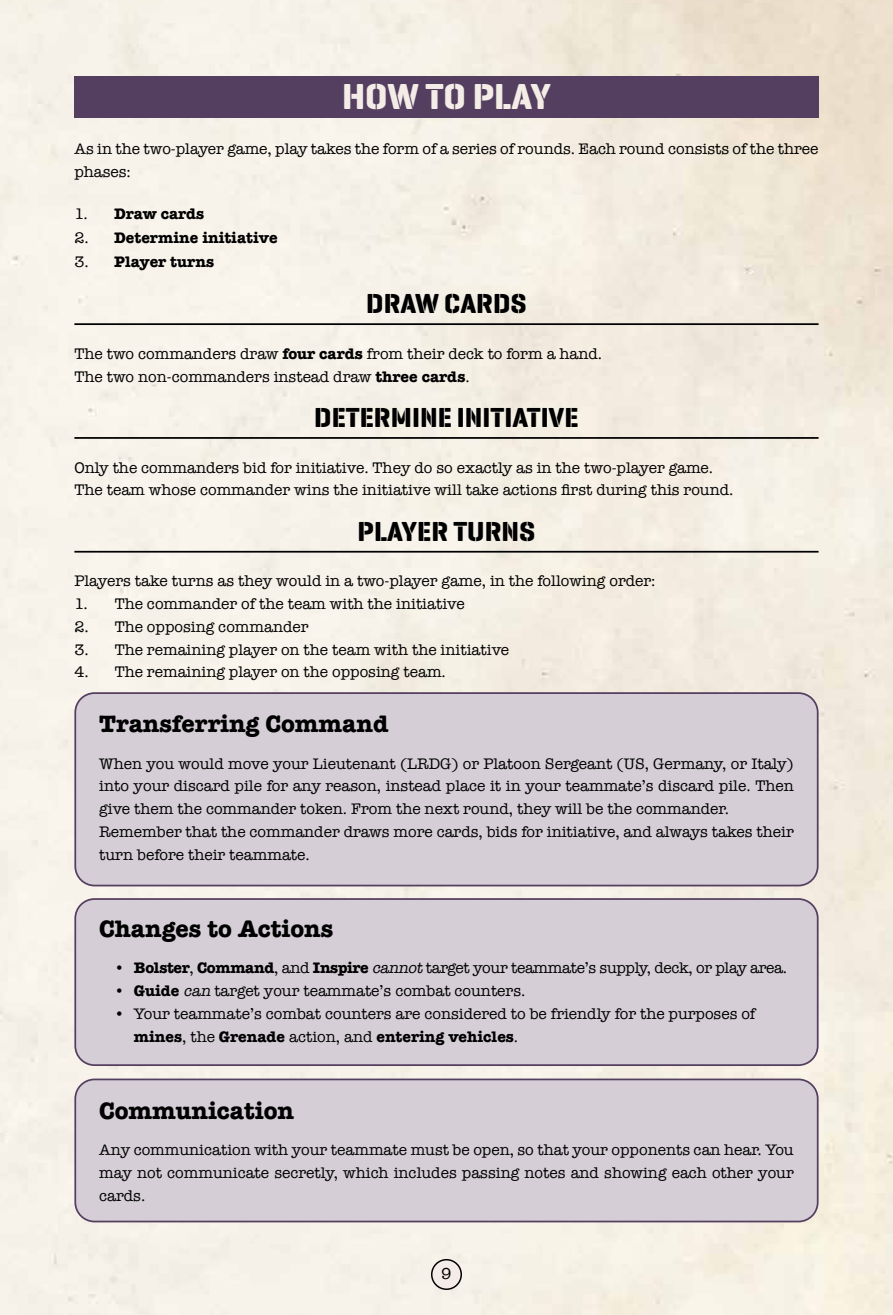
<style>
.page{position:relative;width:893px;height:1315px;background:#fff}
.page>*{position:absolute;margin:0;border:0;box-sizing:border-box;transform-origin:0 0}
.t1{font:700 36.75px "Geogrotesque Stencil B";letter-spacing:-.005em;color:#f4ede7}
.t2{font:700 28px "Geogrotesque Stencil B";color:#000}
.t3{font:700 24.5px "American Typewriter";color:#000}
.t4{font:16.45px "American Typewriter";color:#000}
.t5{font:15.75px/22.8px "American Typewriter";color:#000}
.t6{font:15.75px "American Typewriter";letter-spacing:-.02em;color:#000}
.t7{font:700 15.75px "American Typewriter";color:#000}
.s1{font-weight:400}
.s2{font-weight:700}
.s3{font-style:italic}
</style>
<div class="page">
<img style="left:0;top:0;width:893px;height:1315px">
<div style="left:432px;top:1259px;width:29px;height:30px;background:#f4ede7;border-radius:50%"></div>
<div style="left:431px;top:1259px;width:31px;height:31px;border:1px solid #000;border-radius:50%"></div>
<div style="left:75px;top:693px;width:743px;height:192px;background:#d5ced6;border-radius:19px"></div>
<div style="left:74px;top:692px;width:745px;height:194px;border:2px solid #553f60;border-radius:19px"></div>
<div style="left:75px;top:899px;width:743px;height:166px;background:#d5ced6;border-radius:19px"></div>
<div style="left:74px;top:898px;width:745px;height:168px;border:2px solid #553f60;border-radius:19px"></div>
<div style="left:75px;top:1079px;width:743px;height:142px;background:#d5ced6;border-radius:19px"></div>
<div style="left:74px;top:1078px;width:745px;height:144px;border:2px solid #553f60;border-radius:19px"></div>
<div style="left:74px;top:76px;width:745px;height:42px;background:#553f60"></div>
<hr style="left:74px;top:323px;width:745px;height:2px;background:#000">
<hr style="left:74px;top:437px;width:745px;height:2px;background:#000">
<hr style="left:74px;top:551px;width:745px;height:1px;background:#000">
<h1 class="t1" style="left:342px;top:73px;width:210px">HOW TO PLAY</h1>
<p class="t5" style="left:74px;top:137px;width:746px">As in the two-player game, play takes the form of a series of rounds. Each round consists of the three phases:</p>
<p class="t7" style="left:74px;top:200px;width:131px"><span class="s1">1.</span> Draw cards</p>
<p class="t7" style="left:74px;top:224px;width:205px"><span class="s1">2.</span> Determine initiative</p>
<p class="t7" style="left:74px;top:248px;width:141px"><span class="s1">3.</span> Player turns</p>
<h2 class="t2" style="left:366px;top:286px;width:162px">DRAW CARDS</h2>
<p class="t5" style="left:74px;top:342px;width:529px">The two commanders draw <span class="s2">four cards</span> from their deck to form a hand.<br>The two non-commanders instead draw <span class="s2">three cards</span>.</p>
<h2 class="t2" style="left:314px;top:400px;width:266px">DETERMINE INITIATIVE</h2>
<p class="t5" style="left:74px;top:455px;width:661px">Only the commanders bid for initiative. They do so exactly as in the two-player game.<br>The team whose commander wins the initiative will take actions first during this round.</p>
<h2 class="t2" style="left:358px;top:514px;width:179px">PLAYER TURNS</h2>
<p class="t5" style="left:74px;top:569px;width:583px">Players take turns as they would in a two-player game, in the following order:</p>
<p class="t5" style="left:74px;top:592px;width:392px">1. The commander of the team with the initiative</p>
<p class="t5" style="left:74px;top:615px;width:236px">2. The opposing commander</p>
<p class="t5" style="left:74px;top:637px;width:436px">3. The remaining player on the team with the initiative</p>
<p class="t5" style="left:74px;top:660px;width:373px">4. The remaining player on the opposing team.</p>
<h3 class="t3" style="left:99px;top:702px;width:291px">Transferring Command</h3>
<p class="t5" style="left:99px;top:751px;width:696px">When you would move your Lieutenant (LRDG) or Platoon Sergeant (US, Germany, or Italy) into your discard pile for any reason, instead place it in your teammate’s discard pile. Then give them the commander token. From the next round, they will be the commander.<br>Remember that the commander draws more cards, bids for initiative, and always takes their turn before their teammate.</p>
<h3 class="t3" style="left:99px;top:907px;width:235px">Changes to Actions</h3>
<p class="t6" style="left:114px;top:956px;width:674px">• <span class="s2">Bolster</span>, <span class="s2">Command</span>, and <span class="s2">Inspire</span> <span class="s3">cannot</span>target your teammate’s supply, deck, or play area.</p>
<p class="t5" style="left:114px;top:979px;width:413px">• <span class="s2">Guide</span> <span class="s3">can</span> target your teammate’s combat counters.</p>
<p class="t5" style="left:134px;top:1001px;width:623px;text-indent:-20px">• Your teammate’s combat counters are considered to be friendly for the purposes of <span class="s2">mines</span>, the <span class="s2">Grenade</span> action, and <span class="s2">entering vehicles</span>.</p>
<h3 class="t3" style="left:99px;top:1089px;width:196px">Communication</h3>
<p class="t5" style="left:99px;top:1138px;width:696px;text-align:justify">Any communication with your teammate must be open, so that your opponents can hear. You may not communicate secretly, which includes passing notes and showing each other your cards.</p>
<p class="t4" style="left:441px;top:1261px;width:12px">9</p>
</div>
